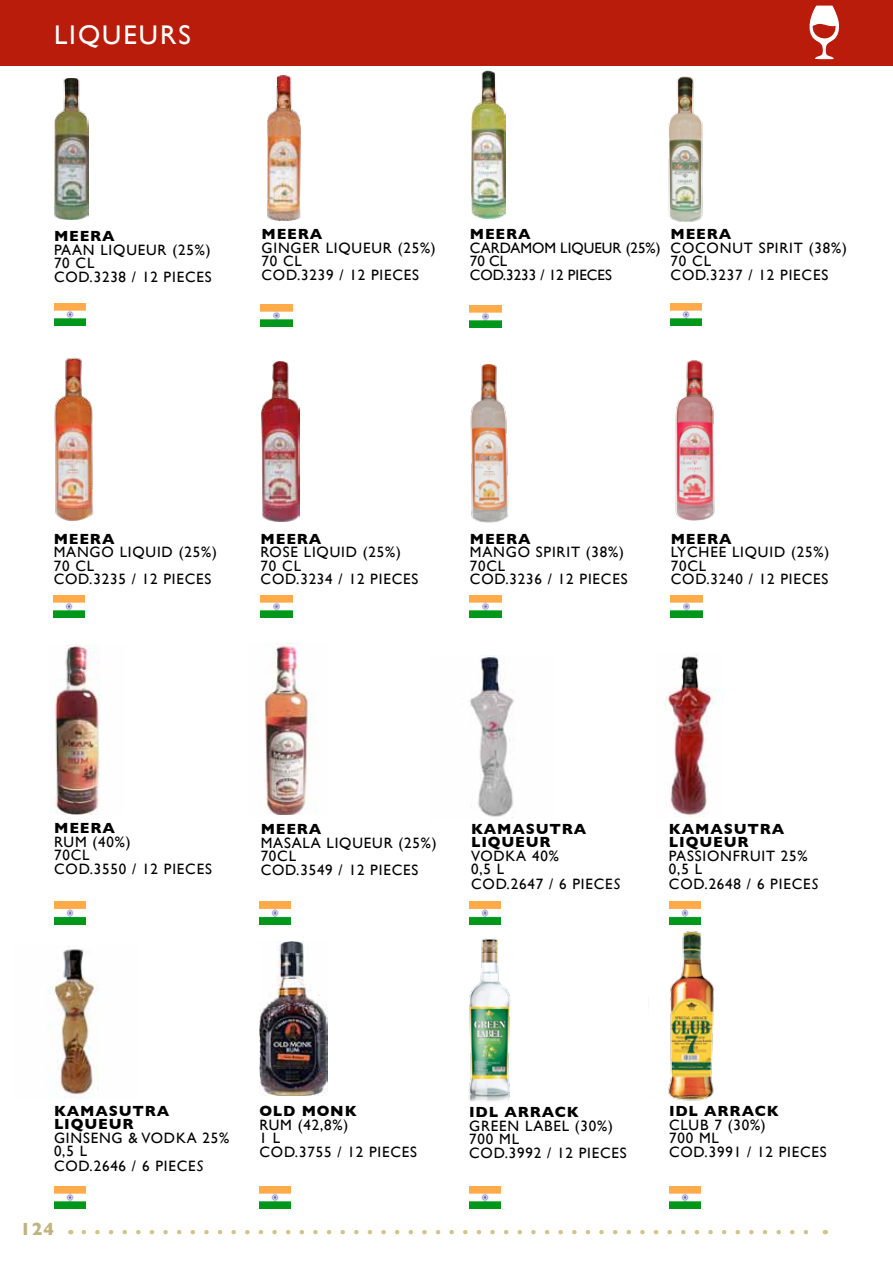
<style>
.page{position:relative;width:893px;height:1263px;background:#fff}
.page>*{position:absolute;margin:0;border:0;box-sizing:border-box;transform-origin:0 0}
.t1{font:27px "Gill Sans";letter-spacing:.075em;color:#fff}
.t2{font:700 18px "Gill Sans";color:#c0b380}
.t3{font:15px/13.5px "Gill Sans";letter-spacing:.055em;color:#000}
.t4{font:700 15px/13.5px "Gill Sans";letter-spacing:.055em;color:#000}
.t5{font:15px/13.5px "Gill Sans";color:#000}
.s1{font-style:italic}
</style>
<div class="page">
<div style="left:0;top:0;width:893px;height:65px;background:#b91c0a"></div>
<svg style="left:809px;top:5px;width:30px;height:55px"></svg>
<img style="left:54px;top:303px;width:31px;height:23px">
<img style="left:261px;top:304px;width:31px;height:23px">
<img style="left:470px;top:305px;width:31px;height:23px">
<img style="left:261px;top:595px;width:31px;height:23px">
<img style="left:470px;top:595px;width:31px;height:23px">
<img style="left:671px;top:595px;width:31px;height:23px">
<img style="left:53px;top:595px;width:32px;height:23px">
<img style="left:54px;top:357px;width:39px;height:163px">
<img style="left:675px;top:360px;width:40px;height:161px">
<img style="left:262px;top:362px;width:37px;height:160px">
<img style="left:472px;top:71px;width:33px;height:147px">
<img style="left:267px;top:75px;width:33px;height:146px">
<img style="left:54px;top:78px;width:34px;height:142px">
<img style="left:671px;top:303px;width:31px;height:23px">
<img style="left:668px;top:76px;width:35px;height:146px">
<img style="left:470px;top:363px;width:39px;height:160px">
<img style="left:54px;top:901px;width:31px;height:23px">
<img style="left:259px;top:901px;width:32px;height:23px">
<img style="left:54px;top:644px;width:46px;height:171px">
<img style="left:264px;top:643px;width:45px;height:172px">
<img style="left:669px;top:901px;width:31px;height:23px">
<img style="left:469px;top:901px;width:32px;height:23px">
<img style="left:663px;top:655px;width:53px;height:162px">
<img style="left:470px;top:655px;width:44px;height:162px">
<img style="left:259px;top:942px;width:68px;height:153px">
<img style="left:54px;top:1186px;width:31px;height:23px">
<img style="left:259px;top:1186px;width:32px;height:23px">
<img style="left:48px;top:949px;width:51px;height:149px">
<img style="left:468px;top:938px;width:43px;height:164px">
<img style="left:469px;top:1186px;width:32px;height:23px">
<img style="left:669px;top:1186px;width:31px;height:23px">
<img style="left:668px;top:931px;width:46px;height:170px">
<svg style="left:84px;top:1230px;width:725px;height:4px"></svg>
<h1 class="t1" style="left:54px;top:19px;width:138px">LIQUEURS</h1>
<p class="t4" style="left:54px;top:229px;width:62px">MEERA</p>
<p class="t3" style="left:54px;top:243px;width:20px">PAAN</p>
<p class="t3" style="left:100px;top:243px;width:112px">LIQUEUR (25%)</p>
<p class="t3" style="left:54px;top:256px;width:159px">70 CL<br>COD.3238 / 12 PIECES</p>
<p class="t4" style="left:261px;top:227px;width:62px">MEERA</p>
<p class="t3" style="left:261px;top:241px;width:176px">GING ER LIQUEUR (25%)<br>70 CL<br>COD.3239 / 12 PIECES</p>
<p class="t4" style="left:470px;top:227px;width:62px">MEERA</p>
<p class="t3" style="left:470px;top:241px;width:42px">CARDAM</p>
<p class="t5" style="left:532px;top:241px;width:130px">OM LIQUEUR (25%)</p>
<p class="t5" style="left:470px;top:254px;width:143px">70 CL<br>COD.3233 / 12 PIECES</p>
<p class="t4" style="left:671px;top:227px;width:62px">MEERA</p>
<p class="t3" style="left:671px;top:241px;width:178px">COCONUT SPIRIT (38%)<br>70 CL<br>COD.3237 / 12 PIECES</p>
<p class="t4" style="left:54px;top:532px;width:62px">MEERA</p>
<p class="t3" style="left:54px;top:545px;width:13px">MANG</p>
<p class="t3" style="left:102px;top:545px;width:117px">O LIQUID (25%)</p>
<p class="t3" style="left:54px;top:559px;width:159px">70 CL<br>COD.3235 / 12 PIECES</p>
<p class="t4" style="left:261px;top:532px;width:62px">MEERA</p>
<p class="t3" style="left:261px;top:545px;width:159px">ROSE LIQUID (25%)<br>70 CL<br>COD.3234 / 12 PIECES</p>
<p class="t4" style="left:470px;top:532px;width:62px">MEERA</p>
<p class="t3" style="left:470px;top:545px;width:13px">MANG</p>
<p class="t3" style="left:518px;top:545px;width:108px">O SPIRIT (38%)</p>
<p class="t3" style="left:470px;top:559px;width:159px">70CL<br>COD.3236 / 12 PIECES</p>
<p class="t4" style="left:671px;top:532px;width:62px">MEERA</p>
<p class="t3" style="left:671px;top:545px;width:160px">LYCHEE LIQUID (25%)<br>70CL<br>COD.3240 / 12 PIECES</p>
<p class="t4" style="left:54px;top:821px;width:62px">MEERA</p>
<p class="t3" style="left:54px;top:835px;width:159px">RUM (40%)<br>70CL<br>COD.3550 / 12 PIECES</p>
<p class="t4" style="left:261px;top:822px;width:62px">MEERA</p>
<p class="t3" style="left:261px;top:836px;width:178px">MASALA LIQUEUR (25%)<br>70CL<br>COD.3549 / 12 PIECES</p>
<p class="t4" style="left:471px;top:822px;width:117px">KAMASUTRA<br>LIQUEUR</p>
<p class="t3" style="left:471px;top:849px;width:89px">VODKA 40%<br>0,5 L</p>
<p class="t3" style="left:471px;top:877px;width:151px">COD.2647 / 6 PIECE<span class="s1">S</span></p>
<p class="t4" style="left:669px;top:822px;width:117px">KAMASUTRA<br>LIQUEUR</p>
<p class="t3" style="left:669px;top:849px;width:140px">PASSIONFRUIT 25%<br>0,5 L</p>
<p class="t3" style="left:669px;top:877px;width:151px">COD.2648 / 6 PIECE<span class="s1">S</span></p>
<p class="t4" style="left:54px;top:1104px;width:117px">KAMASUTRA<br>LIQUEUR</p>
<p class="t3" style="left:54px;top:1131px;width:177px">GINSENG &amp; VODKA 25%<br>0,5 L</p>
<p class="t3" style="left:54px;top:1159px;width:151px">COD.2646 / 6 PIECE<span class="s1">S</span></p>
<p class="t2" style="left:20px;top:1218px;width:36px">124</p>
<p class="t4" style="left:259px;top:1104px;width:99px">OLD MONK</p>
<p class="t3" style="left:259px;top:1117px;width:159px">RU M (42,8%)<br>1 L<br>COD.3755 / 12 PIECES</p>
<p class="t4" style="left:469px;top:1105px;width:11px">IDL</p>
<p class="t4" style="left:504px;top:1105px;width:76px">ARRACK</p>
<p class="t3" style="left:469px;top:1119px;width:159px">GREEN LABEL (30%)<br>700 ML<br>COD.3992 / 12 PIECES</p>
<p class="t4" style="left:669px;top:1104px;width:11px">IDL</p>
<p class="t4" style="left:704px;top:1104px;width:76px">ARRACK</p>
<p class="t3" style="left:669px;top:1117px;width:159px">CLUB 7 (30%)<br>700 ML<br>COD.3991 / 12 PIECES</p>
</div>
